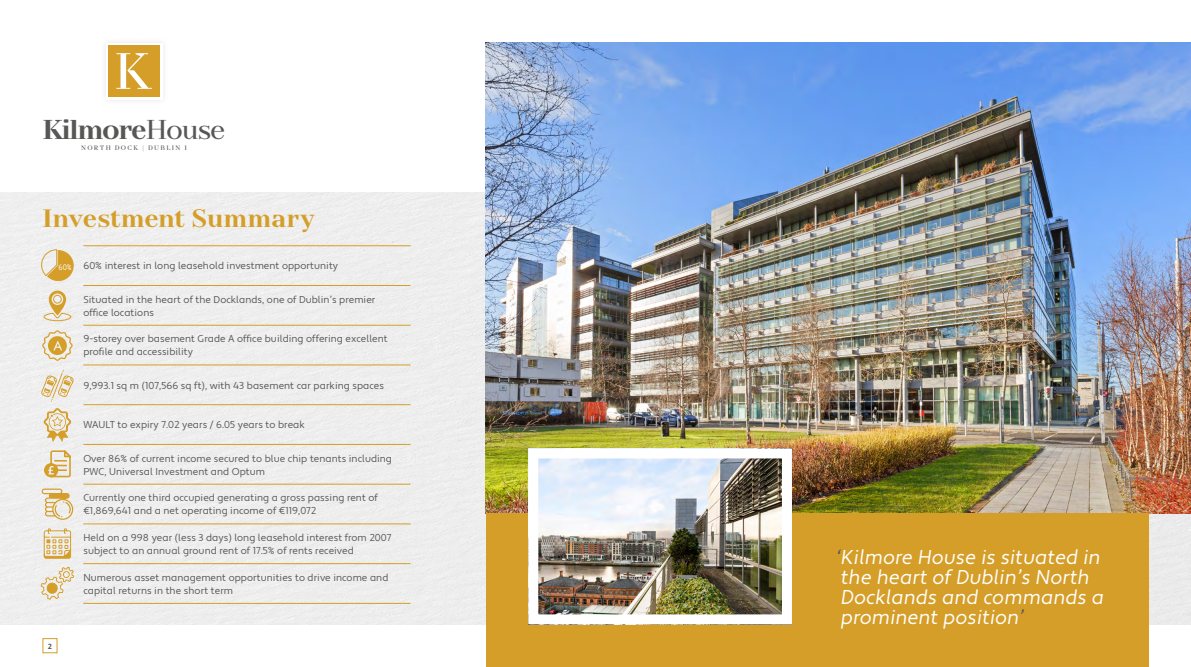
<style>
.page{position:relative;width:1191px;height:667px;background:#fff}
.page>*{position:absolute;margin:0;border:0;box-sizing:border-box;transform-origin:0 0}
.t1{font:700 27.2px "TT Nooks";letter-spacing:-.05em;color:#575756}
.t2{font:700 25px "TT Nooks";letter-spacing:-.015em;color:#d59e29}
.t3{font:20px/20px "Apertura Obliq";color:#fff}
.t4{font:10px/13px "Apertura";letter-spacing:.005em;color:#575756}
.t5{font:condensed 8px "Apertura";color:#fff}
.t6{font:700 7.5px "Apertura";color:#575756}
.t7{font:6.5px "TT Nooks";letter-spacing:.2em;color:#575756}
.s1{font-weight:400}
.s2{color:#575756}
</style>
<div class="page">
<div style="left:0;top:193px;width:1191px;height:431px;background:#eee"></div>
<div style="left:99px;top:36px;width:70px;height:70px;background:#fbfbfb"></div>
<div style="left:106px;top:43px;width:57px;height:56px;background:#fff"></div>
<div style="left:108px;top:45px;width:52px;height:52px;background:#d59e29"></div>
<svg style="left:116px;top:53px;width:36px;height:36px"></svg>
<img style="left:486px;top:43px;width:705px;height:470px">
<div style="left:486px;top:513px;width:662px;height:153px;background:#d59e29"></div>
<img style="left:539px;top:459px;width:242px;height:154px">
<div style="left:528px;top:448px;width:264px;height:176px;border:10px solid #fff"></div>
<hr style="left:83px;top:285px;width:327px;height:1px;background:#d59e29">
<hr style="left:83px;top:325px;width:327px;height:1px;background:#d59e29">
<hr style="left:83px;top:364px;width:327px;height:1px;background:#d59e29">
<hr style="left:83px;top:404px;width:327px;height:1px;background:#d59e29">
<hr style="left:83px;top:444px;width:327px;height:1px;background:#d59e29">
<hr style="left:83px;top:483px;width:327px;height:1px;background:#d59e29">
<hr style="left:83px;top:523px;width:327px;height:1px;background:#d59e29">
<hr style="left:83px;top:563px;width:327px;height:1px;background:#d59e29">
<hr style="left:83px;top:602px;width:327px;height:1px;background:#d59e29">
<hr style="left:83px;top:245px;width:327px;height:1px;background:#d59e29">
<svg style="left:41px;top:249px;width:35px;height:34px"></svg>
<svg style="left:43px;top:290px;width:29px;height:31px"></svg>
<svg style="left:44px;top:408px;width:27px;height:33px"></svg>
<svg style="left:42px;top:488px;width:31px;height:31px"></svg>
<svg style="left:42px;top:330px;width:31px;height:30px"></svg>
<svg style="left:41px;top:369px;width:33px;height:32px"></svg>
<svg style="left:41px;top:566px;width:33px;height:33px"></svg>
<div style="left:47px;top:582px;width:10px;height:11px;background:#d59e29;border-radius:50%"></div>
<svg style="left:43px;top:527px;width:28px;height:31px"></svg>
<svg style="left:43px;top:448px;width:31px;height:30px"></svg>
<h1 class="t1" style="left:43px;top:113px;width:185px">Kilmore<span class="s1">House</span></h1>
<p class="t7" style="left:81px;top:144px;width:108px">NORTH DOCK | DUBLIN 1</p>
<h2 class="t2" style="left:43px;top:203px;width:274px">Investment Summary</h2>
<p class="t4" style="left:83px;top:259px;width:256px">60% interest in long leasehold investment opportunity</p>
<p class="t4" style="left:83px;top:293px;width:293px">Situated in the heart of the Docklands, one of Dublin’s premier office locations</p>
<p class="t4" style="left:83px;top:332px;width:306px">9-storey over basement Grade A office building offering excellent profile and accessibility</p>
<p class="t4" style="left:83px;top:378px;width:302px">9,993.1 sq m (107,566 sq ft), with 43 basement car parking spaces</p>
<p class="t4" style="left:83px;top:418px;width:223px">WAULT to expiry 7.02 years / 6.05 years to break</p>
<p class="t4" style="left:83px;top:451px;width:310px">Over 86% of current income secured to blue chip tenants including<br>PWC, Universal Investment and Optum</p>
<p class="t4" style="left:83px;top:491px;width:296px">Currently one third occupied generating a gross passing rent of €1,869,641 and a net operating income of €119,072</p>
<p class="t4" style="left:83px;top:531px;width:309px">Held on a 998 year (less 3 days) long leasehold interest from 2007 subject to an annual ground rent of 17.5% of rents received</p>
<p class="t4" style="left:83px;top:570px;width:306px">Numerous asset management opportunities to drive income and capital returns in the short term</p>
<p class="t5" style="left:59px;top:262px;width:15px">60%</p>
<p class="t6" style="left:48px;top:641px;width:6px">2</p>
<h3 class="t3" style="left:836px;top:547px;width:269px"><span class="s2">‘</span>Kilmore House is situated in the heart of Dublin’s North<br>Docklands and commands a prominent position<span class="s2">’</span></h3>
</div>
